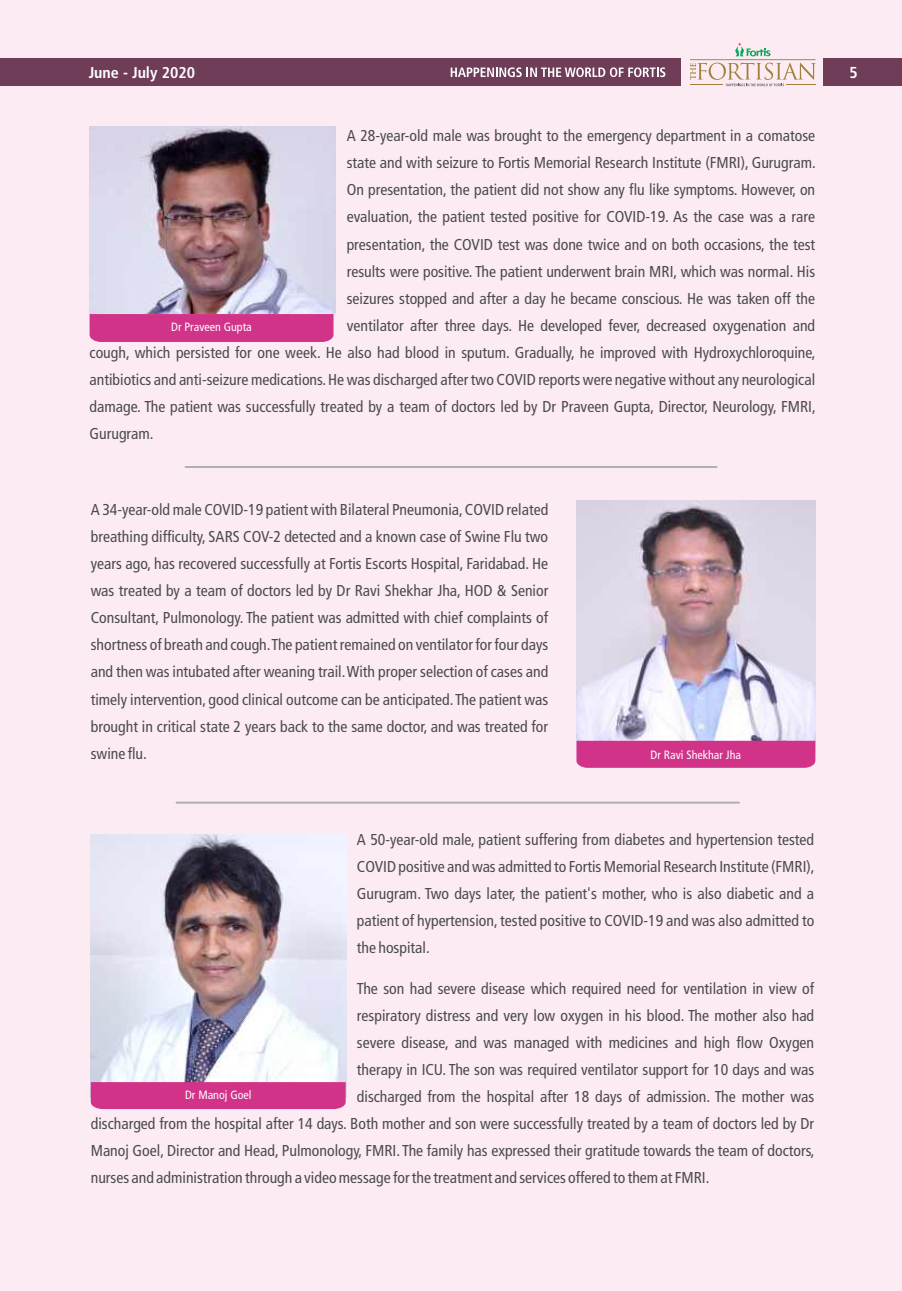
<style>
.page{position:relative;width:902px;height:1291px;background:#fcebf2}
.page>*{position:absolute;margin:0;border:0;box-sizing:border-box;transform-origin:0 0}
.t1{font:700 condensed 15.9px "Frutiger";color:#fff}
.t2{font:condensed 15.75px/27px "Frutiger";color:#4b4b4d;text-align:justify}
.t3{font:700 condensed 15.6px "Frutiger";color:#fefefe}
.t4{font:condensed 12px "Frutiger";color:#fefefe}
</style>
<div class="page">
<div style="left:823px;top:59px;width:79px;height:27px;background:#6f3d58"></div>
<svg style="left:690px;top:43px;width:126px;height:43px"></svg>
<div style="left:0;top:59px;width:680px;height:27px;background:#6f3d58"></div>
<svg style="left:451px;top:67px;width:214px;height:10px"></svg>
<hr style="left:185px;top:466px;width:532px;height:2px;background:#a9abae">
<img style="left:576px;top:500px;width:239px;height:241px">
<div style="left:576px;top:741px;width:239px;height:27px;background:#d13388"></div>
<img style="left:90px;top:127px;width:246px;height:186px">
<div style="left:90px;top:314px;width:243px;height:28px;background:#d13388"></div>
<img style="left:91px;top:834px;width:255px;height:248px">
<div style="left:91px;top:1082px;width:255px;height:27px;background:#d13388"></div>
<hr style="left:176px;top:801px;width:564px;height:2px;background:#a9abae">
<p class="t3" style="left:89px;top:66px;width:108px">June - July 2020</p>
<p class="t2" style="left:347px;top:124px;width:470px">A 28-year-old male was brought to the emergency department in a comatose</p>
<p class="t2" style="left:347px;top:151px;width:471px">state and with seizure to Fortis Memorial Research Institute (FMRI), Gurugram.</p>
<p class="t2" style="left:347px;top:178px;width:470px">On presentation, the patient did not show any flu like symptoms. However, on</p>
<p class="t2" style="left:347px;top:205px;width:470px">evaluation, the patient tested positive for COVID-19. As the case was a rare</p>
<p class="t2" style="left:347px;top:232px;width:470px">presentation, the COVID test was done twice and on both occasions, the test</p>
<p class="t2" style="left:347px;top:259px;width:470px">results were positive. The patient underwent brain MRI, which was normal. His</p>
<p class="t2" style="left:347px;top:286px;width:470px">seizures stopped and after a day he became conscious. He was taken off the</p>
<p class="t2" style="left:347px;top:313px;width:470px">ventilator after three days. He developed fever, decreased oxygenation and</p>
<p class="t2" style="left:90px;top:340px;width:728px">cough, which persisted for one week. He also had blood in sputum. Gradually, he improved with Hydroxychloroquine,</p>
<p class="t2" style="left:90px;top:367px;width:727px">antibiotics and anti-seizure medications. He was discharged after two COVID reports were negative without any neurological</p>
<p class="t2" style="left:90px;top:394px;width:728px">damage. The patient was successfully treated by a team of doctors led by Dr Praveen Gupta, Director, Neurology, FMRI,</p>
<p class="t2" style="left:90px;top:421px;width:66px">Gurugram.</p>
<p class="t4" style="left:171px;top:322px;width:82px">Dr Praveen Gupta</p>
<p class="t2" style="left:91px;top:497px;width:459px">A 34-year-old male COVID-19 patient with Bilateral Pneumonia, COVID related breathing difficulty, SARS COV-2 detected and a known case of Swine Flu two years ago, has recovered successfully at Fortis Escorts Hospital, Faridabad. He was treated by a team of doctors led by Dr Ravi Shekhar Jha, HOD &amp; Senior Consultant, Pulmonology. The patient was admitted with chief complaints of shortness of breath and cough. The patient remained on ventilator for four days and then was intubated after weaning trail. With proper selection of cases and timely intervention, good clinical outcome can be anticipated. The patient was brought in critical state 2 years back to the same doctor, and was treated for swine flu.</p>
<p class="t4" style="left:650px;top:750px;width:92px">Dr Ravi Shekhar Jha</p>
<p class="t2" style="left:357px;top:827px;width:459px">A 50-year-old male, patient suffering from diabetes and hypertension tested COVID positive and was admitted to Fortis Memorial Research Institute (FMRI), Gurugram. Two days later, the patient's mother, who is also diabetic and a patient of hypertension, tested positive to COVID-19 and was also admitted to the hospital.</p>
<p class="t2" style="left:357px;top:976px;width:459px">The son had severe disease which required need for ventilation in view of</p>
<p class="t2" style="left:357px;top:1003px;width:459px">respiratory distress and very low oxygen in his blood. The mother also had</p>
<p class="t2" style="left:357px;top:1030px;width:459px">severe disease, and was managed with medicines and high flow Oxygen</p>
<p class="t2" style="left:357px;top:1057px;width:459px">therapy in ICU. The son was required ventilator support for 10 days and was</p>
<p class="t2" style="left:357px;top:1084px;width:459px">discharged from the hospital after 18 days of admission. The mother was</p>
<p class="t2" style="left:91px;top:1111px;width:725px">discharged from the hospital after 14 days. Both mother and son were successfully treated by a team of doctors led by Dr</p>
<p class="t2" style="left:91px;top:1139px;width:725px">Manoj Goel, Director and Head, Pulmonology, FMRI. The family has expressed their gratitude towards the team of doctors,</p>
<p class="t2" style="left:91px;top:1166px;width:620px">nurses and administration through a video message for the treatment and services offered to them at FMRI.</p>
<p class="t4" style="left:185px;top:1089px;width:68px">Dr Manoj Goel</p>
<p class="t1" style="left:849px;top:66px;width:10px">5</p>
</div>
